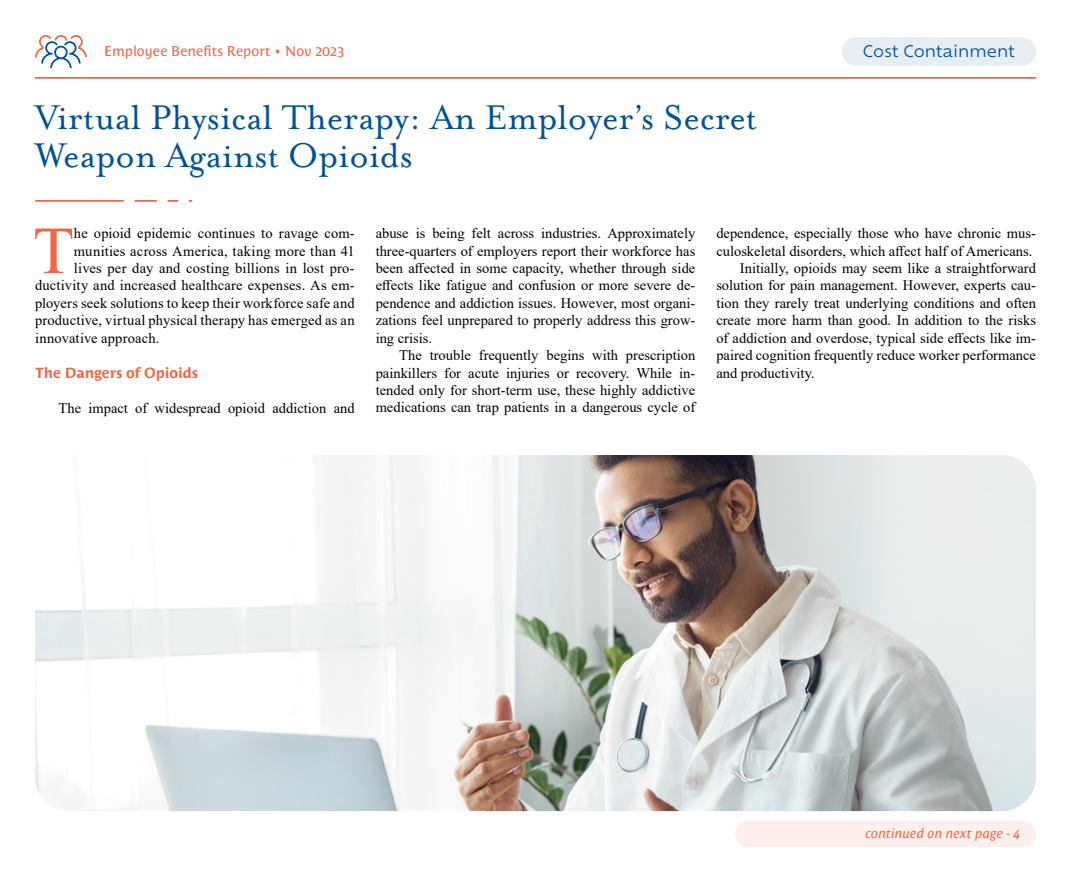
<style>
.page{position:relative;width:1071px;height:882px;background:#fff}
.page>*{position:absolute;margin:0;border:0;box-sizing:border-box;transform-origin:0 0}
.t1{font:67.2px "Times New Roman";color:#f26647}
.t2{font:39.38px/37.8px "Mrs Eaves OT";color:#005295}
.t3{font:15.75px "Ofelia Text";color:#005295}
.t4{font:14.53px/17.5px "Times New Roman";color:#000;text-align:justify}
.t5{font:700 14.53px "Costa Std";color:#f26647}
.t6{font:14px "Costa Std";letter-spacing:.005em;color:#f26647}
.t7{font:italic 13.12px "Costa Std";letter-spacing:.01em;color:#f26647}
</style>
<div class="page">
<hr style="left:35px;top:200px;width:89px;height:2px;background:#f26647">
<hr style="left:135px;top:200px;width:22px;height:2px;background:#f26647">
<svg style="left:168px;top:200px;width:10px;height:2px"></svg>
<img style="left:35px;top:455px;width:1001px;height:356px">
<div style="left:842px;top:37px;width:194px;height:29px;background:#e6eef4;border-radius:14px"></div>
<svg style="left:35px;top:35px;width:52px;height:33px"></svg>
<hr style="left:35px;top:77px;width:1001px;height:2px;background:#f26647">
<div style="left:735px;top:821px;width:301px;height:26px;background:#fdf0ec;border-radius:13px"></div>
<p class="t6" style="left:104px;top:43px;width:242px">Employee Benefits Report • Nov 2023</p>
<p class="t3" style="left:863px;top:40px;width:153px">Cost Containment</p>
<h2 class="t2" style="left:35px;top:98px;width:724px">Virtual Physical Therapy: An Employer’s Secret<br>Weapon Against Opioids</h2>
<h1 class="t1" style="left:33px;top:203px;width:43px">T</h1>
<p class="t4" style="left:74px;top:224px;width:282px">he opioid epidemic continues to ravage com-</p>
<p class="t4" style="left:74px;top:242px;width:282px">munities across America, taking more than 41</p>
<p class="t4" style="left:74px;top:259px;width:282px">lives per day and costing billions in lost pro-</p>
<p class="t4" style="left:35px;top:276px;width:321px">ductivity and increased healthcare expenses. As em-</p>
<p class="t4" style="left:35px;top:294px;width:321px">ployers seek solutions to keep their workforce safe and</p>
<p class="t4" style="left:35px;top:311px;width:321px">productive, virtual physical therapy has emerged as an</p>
<p class="t4" style="left:35px;top:329px;width:126px">innovative approach.</p>
<p class="t5" style="left:35px;top:364px;width:165px">The Dangers of Opioids</p>
<p class="t4" style="left:59px;top:399px;width:298px">The impact of widespread opioid addiction and</p>
<p class="t4" style="left:376px;top:224px;width:321px">abuse is being felt across industries. Approximately three-quarters of employers report their workforce has been affected in some capacity, whether through side effects like fatigue and confusion or more severe de&shy;pendence and addiction issues. However, most organi&shy;zations feel unprepared to properly address this grow&shy;ing crisis.</p>
<p class="t4" style="left:376px;top:346px;width:321px;text-indent:24px">The trouble frequently begins with prescription painkillers for acute injuries or recovery. While in&shy;tended only for short-term use, these highly addictive medications can trap patients in a dangerous cycle of</p>
<p class="t4" style="left:716px;top:224px;width:321px">dependence, especially those who have chronic mus-</p>
<p class="t4" style="left:716px;top:242px;width:318px">culoskeletal disorders, which affect half of Americans.</p>
<p class="t4" style="left:740px;top:259px;width:298px">Initially, opioids may seem like a straightforward</p>
<p class="t4" style="left:716px;top:276px;width:321px">solution for pain management. However, experts cau-</p>
<p class="t4" style="left:716px;top:294px;width:321px">tion they rarely treat underlying conditions and often</p>
<p class="t4" style="left:716px;top:311px;width:321px">create more harm than good. In addition to the risks</p>
<p class="t4" style="left:716px;top:329px;width:321px">of addiction and overdose, typical side effects like im-</p>
<p class="t4" style="left:716px;top:346px;width:321px">paired cognition frequently reduce worker performance</p>
<p class="t4" style="left:716px;top:364px;width:100px">and productivity.</p>
<p class="t7" style="left:865px;top:826px;width:156px">continued on next page - 4</p>
</div>
